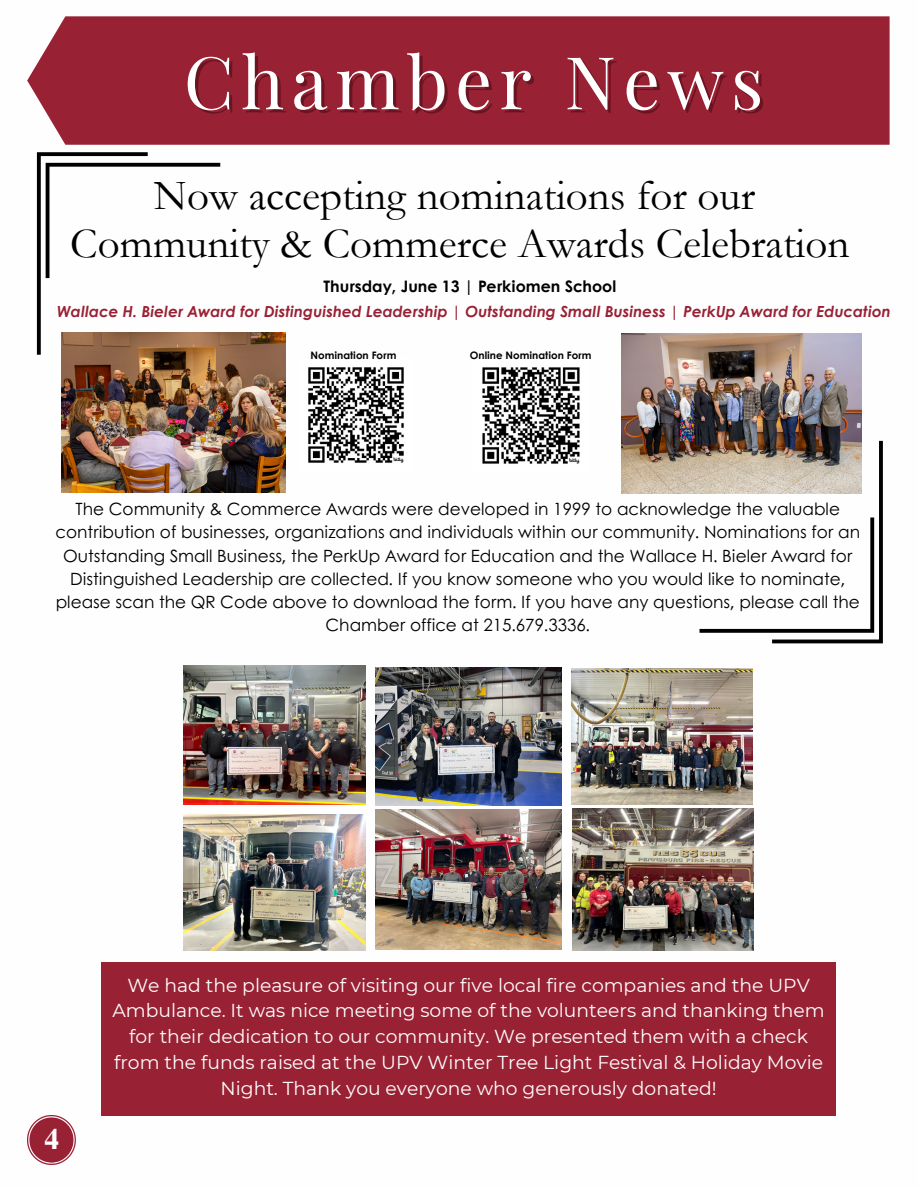
<style>
.page{position:relative;width:918px;height:1188px;background:#fff}
.page>*{position:absolute;margin:0;border:0;box-sizing:border-box;transform-origin:0 0}
.t1{font:72.9px "Playfair Display";letter-spacing:.1em;color:#fff}
.t2{font:43.2px/47.4px "Garamond";color:#000;text-align:center}
.t3{font:700 29.4px "Te X Gyre Termes";color:#fff}
.t4{font:18.75px/25.8px "Montserrat";color:#fefefe;text-align:center}
.t5{font:16.95px/23.2px "Century Gothic";color:#000;text-align:center}
.t6{font:700 15.9px "Century Gothic";color:#000}
.t7{font:italic 700 15.3px "Century Gothic";color:#992135}
.t8{font:700 10.35px "Century Gothic";color:#000}
</style>
<div class="page">
<div style="left:27px;top:16px;width:863px;height:129px;background:#992134"></div>
<img style="left:27px;top:1116px;width:49px;height:48px">
<div style="left:31px;top:1118px;width:42px;height:44px;background:#992134;border-radius:50%"></div>
<img style="left:622px;top:334px;width:239px;height:160px">
<img style="left:308px;top:367px;width:96px;height:96px">
<img style="left:61px;top:333px;width:224px;height:160px">
<svg style="left:37px;top:152px;width:183px;height:203px"></svg>
<svg style="left:700px;top:441px;width:183px;height:202px"></svg>
<img style="left:482px;top:367px;width:98px;height:97px">
<img style="left:184px;top:814px;width:181px;height:136px">
<img style="left:184px;top:665px;width:181px;height:140px">
<img style="left:572px;top:668px;width:181px;height:137px">
<img style="left:376px;top:810px;width:186px;height:139px">
<img style="left:572px;top:808px;width:182px;height:142px">
<img style="left:376px;top:668px;width:186px;height:137px">
<div style="left:101px;top:962px;width:735px;height:154px;background:#992134"></div>
<h1 class="t1" style="left:184px;top:30px;width:581px">Chamber News</h1>
<h1 class="t1" style="left:313px;top:32px;width:540px">The Exchange</h1>
<p class="t2" style="left:70px;top:173px;width:781px">Now accepting nominations for our<br>Community &amp; Commerce Awards Celebration</p>
<h3 class="t6" style="left:324px;top:274px;width:294px">Thursday, June 13 | Perkiomen School</h3>
<p class="t7" style="left:57px;top:300px;width:835px">Wallace H. Bieler Award for Distinguished Leadership | Outstanding Small Business | PerkUp Award for Education</p>
<h2 class="t8" style="left:470px;top:347px;width:123px">Online Nomination Form</h2>
<p class="t8" style="left:311px;top:347px;width:87px">Nomination Form</p>
<p class="t5" style="left:56px;top:497px;width:806px">The Community &amp; Commerce Awards were developed in 1999 to acknowledge the valuable contribution of businesses, organizations and individuals within our community. Nominations for an Outstanding Small Business, the PerkUp Award for Education and the Wallace H. Bieler Award for Distinguished Leadership are collected. If you know someone who you would like to nominate, please scan the QR Code above to download the form. If you have any questions, please call the Chamber office at 215.679.3336.</p>
<h3 class="t3" style="left:45px;top:1116px;width:16px">4</h3>
<p class="t4" style="left:112px;top:972px;width:714px">We had the pleasure of visiting our five local fire companies and the UPV Ambulance. It was nice meeting some of the volunteers and thanking them for their dedication to our community. We presented them with a check from the funds raised at the UPV Winter Tree Light Festival &amp; Holiday Movie Night. Thank you everyone who generously donated!</p>
</div>
